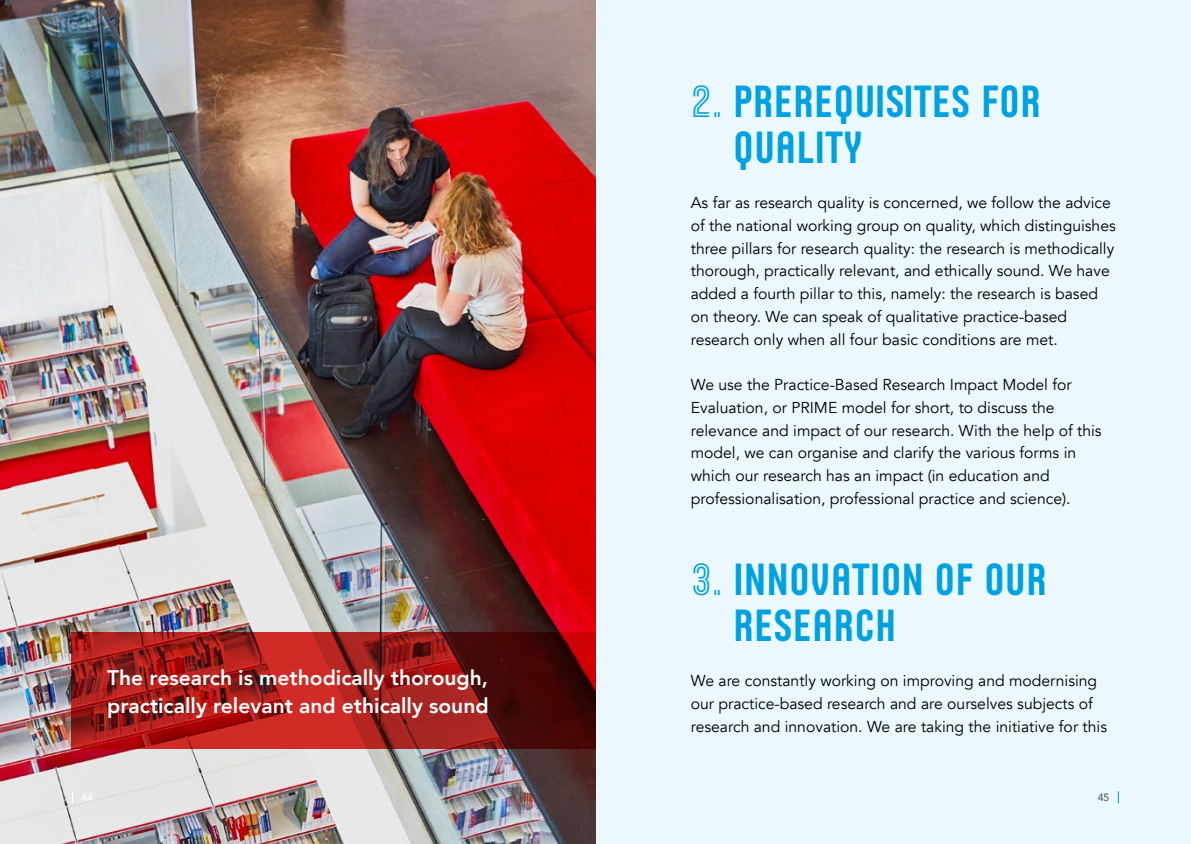
<style>
.page{position:relative;width:1191px;height:844px;background:#fff}
.page>*{position:absolute;margin:0;border:0;box-sizing:border-box;transform-origin:0 0}
.t1{font:45.5px/45.5px "Husans";color:#00a1e1}
.t2{font:800 21px/28px "Avenir";color:#fff}
.t3{font:15.75px/22.8px "Avenir";color:#000}
.t4{font:500 10.5px "Avenir";color:#58595b}
.s1{font-family:"Husans Inline"}
</style>
<div class="page">
<div style="left:0;top:0;width:1191px;height:843px;background:#ebf8fd"></div>
<img style="left:0;top:0;width:595px;height:843px">
<svg style="left:71px;top:632px;width:524px;height:116px;background:#921917"></svg>
<svg style="left:1117px;top:791px;width:1px;height:12px"></svg>
<svg style="left:72px;top:791px;width:1px;height:12px"></svg>
<h2 class="t2" style="left:107px;top:663px;width:383px">The research is methodically thorough, practically relevant and ethically sound</h2>
<h1 class="t1" style="left:733px;top:78px;width:309px;text-indent:-42px"><span class="s1">2.</span> PREREQUISITES FOR<br>QUALITY</h1>
<p class="t3" style="left:691px;top:191px;width:426px">As far as research quality is concerned, we follow the advice of the national working group on quality, which distinguishes three pillars for research quality: the research is methodically thorough, practically relevant, and ethically sound. We have added a fourth pillar to this, namely: the research is based on theory. We can speak of qualitative practice-based research only when all four basic conditions are met.</p>
<p class="t3" style="left:691px;top:373px;width:412px">We use the Practice-Based Research Impact Model for Evaluation, or PRIME model for short, to discuss the relevance and impact of our research. With the help of this model, we can organise and clarify the various forms in which our research has an impact (in education and professionalisation, professional practice and science).</p>
<h1 class="t1" style="left:733px;top:556px;width:315px;text-indent:-42px"><span class="s1">3.</span> INNOVATION OF OUR<br>RESEARCH</h1>
<p class="t3" style="left:691px;top:669px;width:418px">We are constantly working on improving and modernising our practice-based research and are ourselves subjects of research and innovation. We are taking the initiative for this</p>
<p class="t4" style="left:1097px;top:788px;width:13px">45</p>
</div>
